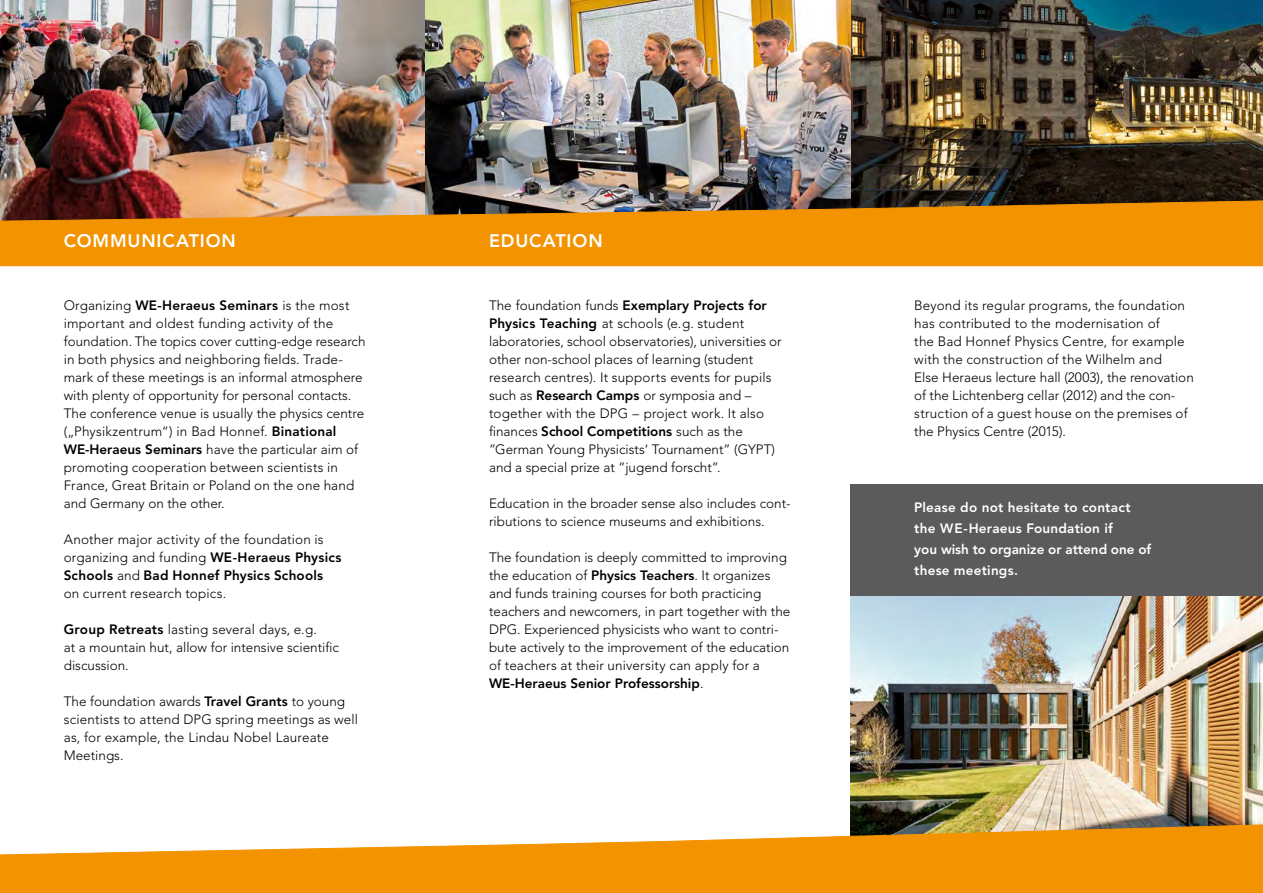
<style>
.page{position:relative;width:1263px;height:893px;background:#fff}
.page>*{position:absolute;margin:0;border:0;box-sizing:border-box;transform-origin:0 0}
.t1{font:800 18px "Avenir LT Std";letter-spacing:.05em;color:#fff}
.t2{font:300 13.5px/18px "Avenir LT Std";color:#000}
.t3{font:800 13.5px/21px "Avenir LT Std";letter-spacing:.015em;color:#fff}
.s1{font-weight:800}
</style>
<div class="page">
<img style="left:0;top:0;width:425px;height:193px">
<img style="left:850px;top:595px;width:413px;height:228px">
<img style="left:850px;top:0;width:413px;height:193px">
<img style="left:425px;top:0;width:425px;height:193px">
<svg style="left:0;top:193px;width:1263px;height:73px;background:#d18313"></svg>
<svg style="left:0;top:823px;width:1263px;height:70px"></svg>
<div style="left:850px;top:484px;width:413px;height:111px;background:#5c5b5b"></div>
<h1 class="t1" style="left:64px;top:230px;width:174px">COMMUNICATION</h1>
<h1 class="t1" style="left:489px;top:230px;width:115px">EDUCATION</h1>
<p class="t2" style="left:64px;top:297px;width:303px">Organizing <span class="s1">WE-Heraeus Seminars</span> is the most important and oldest funding activity of the foundation. The topics cover cutting-edge research in both physics and neighboring fields. Trade&shy;mark of these meetings is an informal atmosphere with plenty of opportunity for personal contacts.<br>The conference venue is usually the physics centre („Physikzentrum“) in Bad Honnef. <span class="s1">Binational WE-Heraeus Seminars</span> have the particular aim of promoting cooperation between scientists in France, Great Britain or Poland on the one hand and Germany on the other.</p>
<p class="t2" style="left:64px;top:531px;width:279px">Another major activity of the foundation is organizing and funding <span class="s1">WE-Heraeus Physics Schools</span> and <span class="s1">Bad Honnef Physics Schools </span>on current research topics.</p>
<p class="t2" style="left:64px;top:621px;width:277px"><span class="s1">Group Retreats</span> lasting several days, e.g.<br>at a mountain hut, allow for intensive scientific discussion.</p>
<p class="t2" style="left:64px;top:693px;width:296px">The foundation awards <span class="s1">Travel Grants</span> to young scientists to attend DPG spring meetings as well as, for example, the Lindau Nobel Laureate Meetings.</p>
<p class="t2" style="left:489px;top:297px;width:294px">The foundation funds <span class="s1">Exemplary Projects for Physics Teaching</span> at schools (e.g. student laboratories, school observatories), universities or other non-school places of learning (student research centres). It supports events for pupils such as <span class="s1">Research Camps</span> or symposia and – together with the DPG – project work. It also finances <span class="s1">School Competitions</span> such as the ”German Young Physicists‘ Tournament” (GYPT) and a special prize at ”jugend forscht”.</p>
<p class="t2" style="left:489px;top:495px;width:303px">Education in the broader sense also includes cont&shy;ributions to science museums and exhibitions.</p>
<p class="t2" style="left:489px;top:549px;width:303px">The foundation is deeply committed to improving the education of <span class="s1">Physics Teachers</span>. It organizes and funds training courses for both practicing teachers and newcomers, in part together with the DPG. Experienced physicists who want to contri&shy;bute actively to the improvement of the education of teachers at their university can apply for a <span class="s1">WE-Heraeus Senior Professorship</span>.</p>
<p class="t2" style="left:914px;top:297px;width:281px">Beyond its regular programs, the foundation has contributed to the modernisation of<br>the Bad Honnef Physics Centre, for example with the construction of the Wilhelm and<br>Else Heraeus lecture hall (2003), the renovation of the Lichtenberg cellar (2012) and the con&shy;struction of a guest house on the premises of the Physics Centre (2015).</p>
<p class="t3" style="left:914px;top:497px;width:239px">Please do not hesitate to contact the WE-Heraeus Foundation if<br>you wish to organize or attend one of these meetings.</p>
</div>
